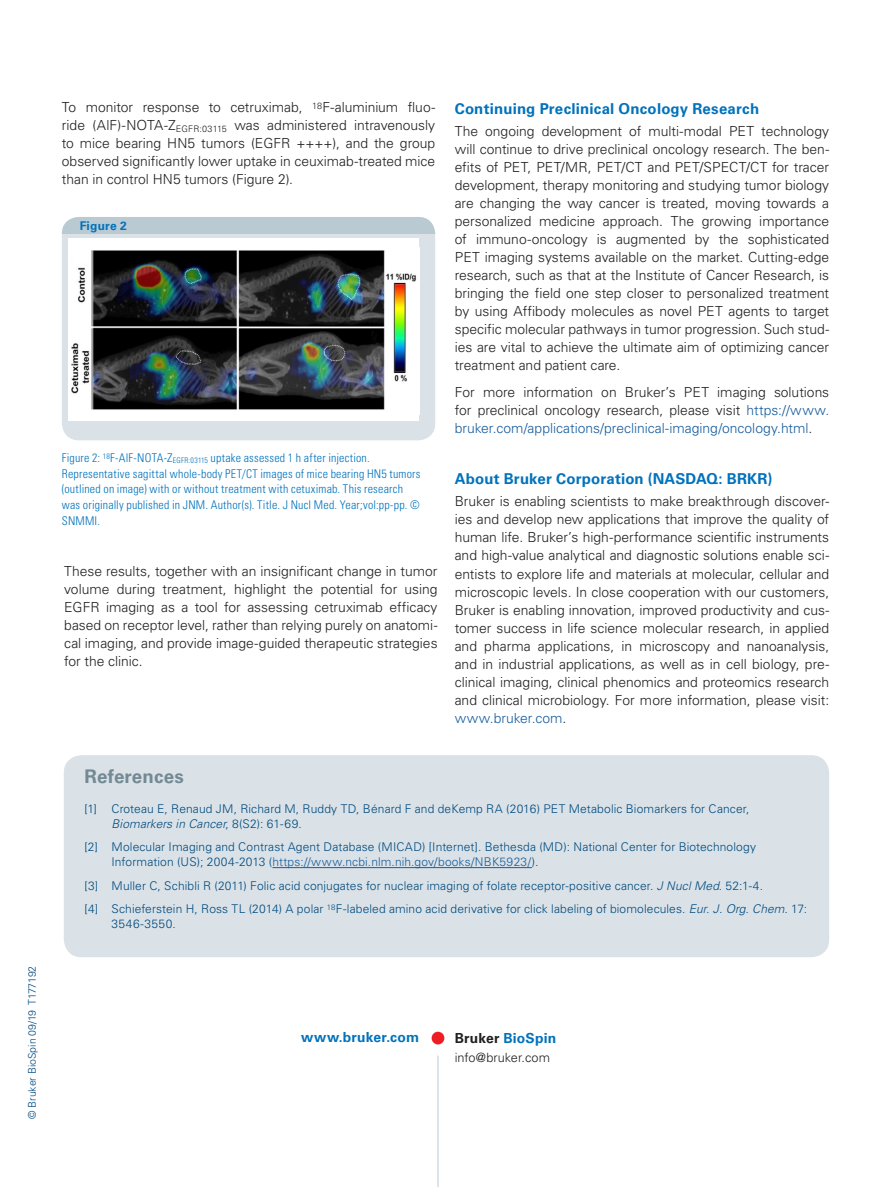
<style>
.page{position:relative;width:893px;height:1187px;background:#fff}
.page>*{position:absolute;margin:0;border:0;box-sizing:border-box;transform-origin:0 0}
.applications_company{font:700 18.75px "Univers LT Std";letter-spacing:.01em;color:#738a95}
.application_subhead{font:700 15px "Univers LT Std";letter-spacing:.01em;color:#0072bc}
.application_body{font:300 13.8px/18px "Univers LT Std";color:#231f20;text-align:justify}
.brochure_subheadline{font:700 13.8px "Univers LT Std";letter-spacing:.015em;color:#0072bc}
.application_paragrap{font:700 13.8px "Univers LT Std";letter-spacing:.015em;color:#0072bc}
.application_body-2{font:300 12.75px "Univers LT Std";color:#231f20}
.t1{font:300 12px/15px "Univers LT Std";letter-spacing:.01em;color:#004a7f}
.application_figure-c{font:300 condensed 12px/15.8px "Univers LT Std";letter-spacing:.015em;color:#0072bc}
.Temp{font:700 12px "Univers LT Std";letter-spacing:.02em;color:#0072bc}
.application_literatu{font:300 10.5px "Univers LT Std";color:#004a7f}
.s1{color:#175d9e}
.s2{font-style:italic}
.s3{color:#231f20}
</style>
<div class="page">
<div style="left:432px;top:1031px;width:12px;height:13px;background:#ee1d23;border-radius:50%"></div>
<hr style="left:438px;top:1055px;width:1px;height:131px;background:#bacad2">
<div style="left:64px;top:755px;width:765px;height:202px;background:#dae2e7;border-radius:18px"></div>
<hr style="left:272px;top:867px;width:260px;height:1px;background:#175d9e">
<div style="left:62px;top:217px;width:373px;height:223px;background:#dae2e7;border-radius:17px"></div>
<div style="left:62px;top:217px;width:373px;height:17px;background:#bacad2"></div>
<div style="left:69px;top:238px;width:350px;height:183px;background:#fff"></div>
<img style="left:71px;top:250px;width:345px;height:160px">
<p class="application_literatu" style="left:26px;top:1118px;width:155px;rotate:-90deg">© Bruker BioSpin 09/19 T177192</p>
<p class="application_body" style="left:62px;top:98px;width:375px">To monitor response to cetruximab, <sup>18</sup>F-aluminium fluo&shy;ride (AlF)-NOTA-Z<sub>EGFR:03115</sub> was administered intravenously to mice bearing HN5 tumors (EGFR ++++), and the group observed significantly lower uptake in ceuximab-treated mice than in control HN5 tumors (Figure 2).</p>
<p class="Temp" style="left:80px;top:219px;width:49px">Figure 2</p>
<p class="application_figure-c" style="left:62px;top:449px;width:360px">Figure 2: <sup>18</sup>F-AlF-NOTA-Z<sub>EGFR:03115</sub> uptake assessed 1 h after injection.<br>Representative sagittal whole-body PET/CT images of mice bearing HN5 tumors (outlined on image) with or without treatment with cetuximab. This research was originally published in JNM. Author(s). Title. J Nucl Med. Year;vol:pp-pp. © SNMMI.</p>
<p class="application_body" style="left:64px;top:562px;width:375px">These results, together with an insignificant change in tumor volume during treatment, highlight the potential for using EGFR imaging as a tool for assessing cetruximab efficacy based on receptor level, rather than relying purely on anatomi&shy;cal imaging, and provide image-guided therapeutic strategies for the clinic.</p>
<p class="application_subhead" style="left:455px;top:100px;width:306px">Continuing Preclinical Oncology Research</p>
<p class="application_body" style="left:455px;top:122px;width:376px">The ongoing development of multi-modal PET technology will continue to drive preclinical oncology research. The ben&shy;efits of PET, PET/MR, PET/CT and PET/SPECT/CT for tracer development, therapy monitoring and studying tumor biology are changing the way cancer is treated, moving towards a personalized medicine approach. The growing importance of immuno-oncology is augmented by the sophisticated PET imaging systems available on the market. Cutting-edge research, such as that at the Institute of Cancer Research, is bringing the field one step closer to personalized treatment by using Affibody molecules as novel PET agents to target specific molecular pathways in tumor progression. Such stud&shy;ies are vital to achieve the ultimate aim of optimizing cancer treatment and patient care.</p>
<p class="application_body" style="left:455px;top:383px;width:376px">For more information on Bruker’s PET imaging solutions for preclinical oncology research, please visit <span class="s1">https://www. bruker.com/applications/preclinical-imaging/oncology.html</span>.</p>
<p class="application_subhead" style="left:455px;top:470px;width:319px">About Bruker Corporation (NASDAQ: BRKR)</p>
<p class="application_body" style="left:455px;top:492px;width:376px">Bruker is enabling scientists to make breakthrough discover&shy;ies and develop new applications that improve the quality of human life. Bruker’s high-performance scientific instruments and high-value analytical and diagnostic solutions enable sci&shy;entists to explore life and materials at molecular, cellular and microscopic levels. In close cooperation with our customers, Bruker is enabling innovation, improved productivity and cus&shy;tomer success in life science molecular research, in applied and pharma applications, in microscopy and nanoanalysis, and in industrial applications, as well as in cell biology, pre&shy;clinical imaging, clinical phenomics and proteomics research and clinical microbiology. For more information, please visit: <span class="s1">www.bruker.com</span>.</p>
<p class="applications_company" style="left:85px;top:765px;width:101px">References</p>
<p class="t1" style="left:112px;top:801px;width:640px;text-indent:-27px">[1] Croteau E, Renaud JM, Richard M, Ruddy TD, Bénard F and deKemp RA (2016) PET Metabolic Biomarkers for Cancer,<br><span class="s2">Biomarkers in Cancer</span>, 8(S2): 61-69.</p>
<p class="t1" style="left:112px;top:839px;width:646px;text-indent:-27px">[2] Molecular Imaging and Contrast Agent Database (MICAD) [Internet]. Bethesda (MD): National Center for Biotechnology<br>Information (US); 2004-2013 (<span class="s1">https://www.ncbi.nlm.nih.gov/books/NBK5923/</span>).</p>
<p class="t1" style="left:85px;top:878px;width:680px">[3] Muller C, Schibli R (2011) Folic acid conjugates for nuclear imaging of folate receptor-positive cancer. <span class="s2">J Nucl Med</span>. 52:1-4.</p>
<p class="t1" style="left:112px;top:901px;width:697px;text-indent:-27px">[4] Schieferstein H, Ross TL (2014) A polar <sup>18</sup>F-labeled amino acid derivative for click labeling of biomolecules. <span class="s2">Eur. J. Org. Chem.</span> 17:<br>3546-3550.</p>
<p class="brochure_subheadline" style="left:301px;top:1028px;width:120px">www.bruker.com</p>
<p class="application_paragrap" style="left:455px;top:1029px;width:103px"><span class="s3">Bruker</span> BioSpin</p>
<p class="application_body-2" style="left:455px;top:1050px;width:97px">info@bruker.com</p>
</div>
